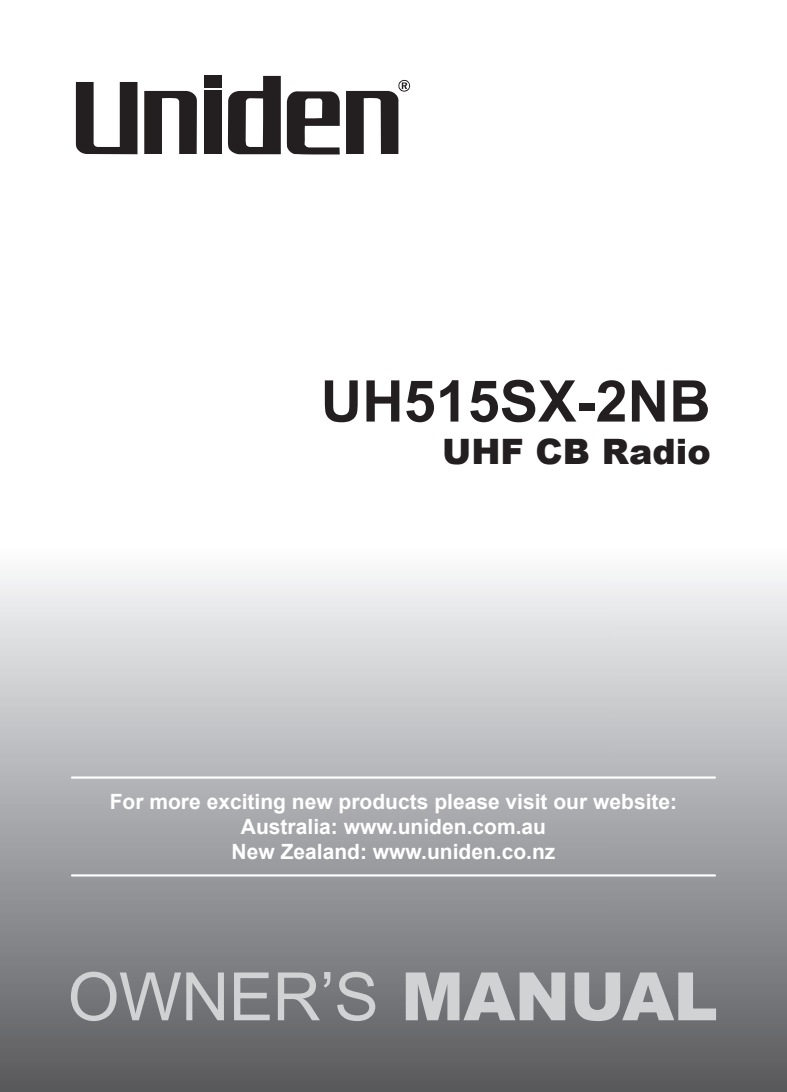
<style>
.page{position:relative;width:787px;height:1092px;background:#fff}
.page>*{position:absolute;margin:0;border:0;box-sizing:border-box;transform-origin:0 0}
.t1{font:700 57.5px "Arial";color:#231f20}
.t2{font:900 35px "Arial";color:#231f20}
.t3{font:700 21px/25.2px "Arial";color:#fff;text-align:center}
</style>
<div class="page">
<img style="left:0;top:573px;width:611px;height:518px">
<img style="left:611px;top:573px;width:176px;height:518px">
<svg style="left:71px;top:971px;width:645px;height:49px;background:#9d9ea1"></svg>
<hr style="left:72px;top:776px;width:643px;height:2px;background:#fff">
<hr style="left:72px;top:874px;width:643px;height:2px;background:#fff">
<svg style="left:228px;top:76px;width:53px;height:78px"></svg>
<svg style="left:287px;top:91px;width:53px;height:63px"></svg>
<svg style="left:346px;top:80px;width:64px;height:74px"></svg>
<div style="left:204px;top:76px;width:17px;height:12px;background:#231f20"></div>
<svg style="left:144px;top:91px;width:53px;height:63px"></svg>
<svg style="left:76px;top:82px;width:61px;height:72px"></svg>
<div style="left:204px;top:91px;width:17px;height:63px;background:#231f20"></div>
<h1 class="t1" style="left:321px;top:363px;width:391px">UH515SX-2NB</h1>
<h2 class="t2" style="left:442px;top:425px;width:270px">UHF CB Radio</h2>
<p class="t3" style="left:110px;top:789px;width:569px">For more exciting new products please visit our website:<br>Australia: www.uniden.com.au<br>New Zealand: www.uniden.co.nz</p>
</div>
